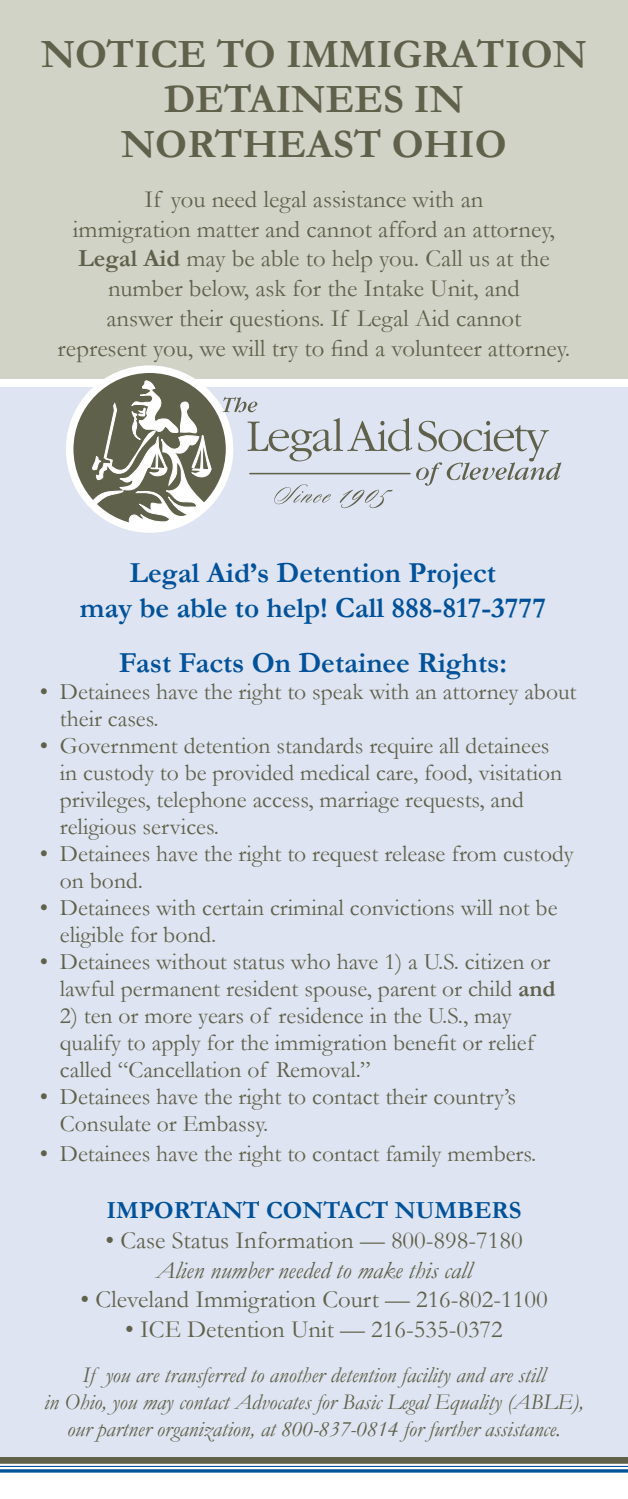
<style>
.page{position:relative;width:628px;height:1499px;background:#fff}
.page>*{position:absolute;margin:0;border:0;box-sizing:border-box;transform-origin:0 0}
.t1{font:700 40.5px/45px "Garamond";color:#60614b;text-align:center}
.t2{font:700 29.25px "Garamond";color:#01529a}
.t3{font:24.75px/29.7px "Garamond";color:#60614b;text-align:center}
.t4{font:700 24.75px "Garamond";color:#01529a}
.t5{font:23.62px/27px "Garamond";color:#60614b}
.t6{font:italic 22.5px "Garamond";color:#60614b}
.s1{font-weight:700}
.s2{font-style:italic}
</style>
<div class="page">
<div style="left:0;top:386px;width:628px;height:1072px;background:#dee4f1"></div>
<div style="left:0;top:0;width:628px;height:378px;background:#d2d3c7"></div>
<div style="left:0;top:1457px;width:628px;height:6px;background:#60614b"></div>
<hr style="left:0;top:1465px;width:628px;height:2px;background:#01529a">
<hr style="left:0;top:1469px;width:628px;height:3px;background:#01529a">
<svg style="left:70px;top:369px;width:159px;height:160px"></svg>
<div style="left:66px;top:365px;width:167px;height:168px;border:8px solid #fff;border-radius:50%"></div>
<svg style="left:247px;top:418px;width:314px;height:90px"></svg>
<svg style="left:223px;top:397px;width:34px;height:15px"></svg>
<hr style="left:250px;top:473px;width:160px;height:1px;background:#60614b">
<svg style="left:70px;top:380px;width:141px;height:149px;background:#a1a296"></svg>
<p class="t1" style="left:41px;top:31px;width:547px">NOTICE TO IMMIGRATION<br>DETAINEES IN</p>
<p class="t1" style="left:121px;top:121px;width:387px">NORTHEAST OHIO</p>
<p class="t3" style="left:73px;top:184px;width:483px">If you need legal assistance with an<br>immigration matter and cannot afford an attorney, <span class="s1">Legal Aid</span> may be able to help you. Call us at the number below, ask for the Intake Unit, and answer their questions. If Legal Aid cannot</p>
<p class="t3" style="left:58px;top:333px;width:514px">represent you, we will try to find a volunteer attorney.</p>
<p class="t2" style="left:130px;top:555px;width:368px">Legal Aid’s Detention Project</p>
<p class="t2" style="left:80px;top:590px;width:468px">may be able to help! Call 888-817-3777</p>
<p class="t2" style="left:119px;top:645px;width:389px">Fast Facts On Detainee Rights:</p>
<p class="t5" style="left:60px;top:678px;width:518px;text-indent:-20px">• Detainees have the right to speak with an attorney about their cases.</p>
<p class="t5" style="left:60px;top:732px;width:504px;text-indent:-20px">• Government detention standards require all detainees in custody to be provided medical care, food, visitation privileges, telephone access, marriage requests, and religious services.</p>
<p class="t5" style="left:60px;top:840px;width:515px;text-indent:-20px">• Detainees have the right to request release from custody on bond.</p>
<p class="t5" style="left:60px;top:894px;width:499px;text-indent:-20px">• Detainees with certain criminal convictions will not be eligible for bond.</p>
<p class="t5" style="left:40px;top:948px;width:517px;text-align:right">• Detainees without status who have 1) a U.S. citizen or lawful permanent resident spouse, parent or child <span class="s1">and</span></p>
<p class="t5" style="left:60px;top:1002px;width:476px">2) ten or more years of residence in the U.S., may qualify to apply for the immigration benefit or relief called “Cancellation of Removal.”</p>
<p class="t5" style="left:60px;top:1083px;width:458px;text-indent:-20px">• Detainees have the right to contact their country’s<br>Consulate or Embassy.</p>
<p class="t5" style="left:40px;top:1139px;width:498px">• Detainees have the right to contact family members.</p>
<p class="t4" style="left:106px;top:1195px;width:416px">IMPORTANT CONTACT NUMBERS</p>
<p class="t3" style="left:105px;top:1224px;width:419px">• Case Status Information — 800-898-7180<br><span class="s2">Alien number needed to make this call</span></p>
<p class="t3" style="left:80px;top:1284px;width:469px">• Cleveland Immigration Court — 216-802-1100</p>
<p class="t3" style="left:125px;top:1314px;width:379px">• ICE Detention Unit — 216-535-0372</p>
<p class="t6" style="left:83px;top:1361px;width:464px">If you are transferred to another detention facility and are still</p>
<p class="t6" style="left:44px;top:1388px;width:541px">in Ohio, you may contact Advocates for Basic Legal Equality (ABLE),</p>
<p class="t6" style="left:67px;top:1415px;width:495px">our partner organization, at 800-837-0814 for further assistance.</p>
</div>
